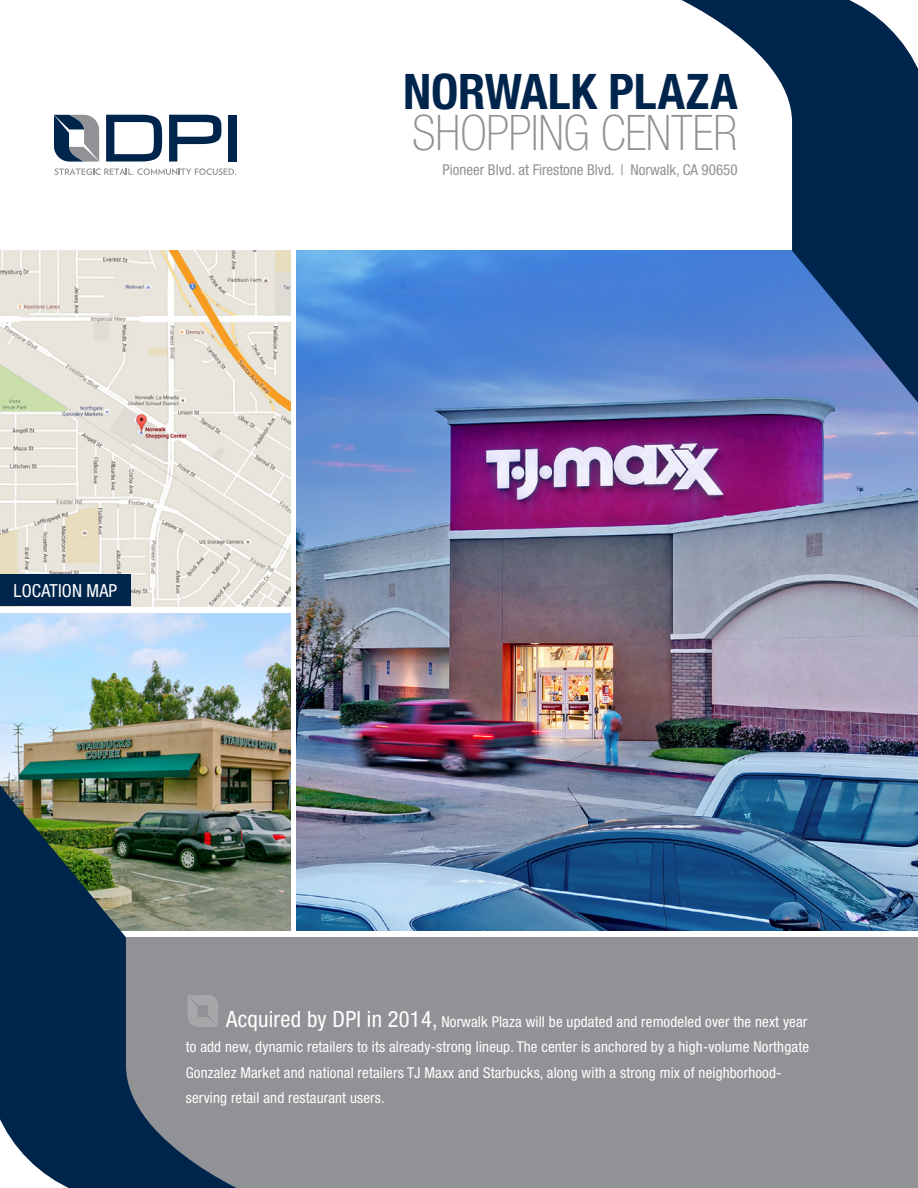
<style>
.page{position:relative;width:918px;height:1188px;background:#fff}
.page>*{position:absolute;margin:0;border:0;box-sizing:border-box;transform-origin:0 0}
.Property_Name_2{font:100 condensed 49.05px "Helvetica Neue LT Std";letter-spacing:-.005em;color:#919295}
.Property_Name_1{font:700 condensed 49.05px "Helvetica Neue LT Std";letter-spacing:-.005em;color:#00254c}
.Label{font:condensed 18px "Helvetica Neue LT Std";letter-spacing:.01em;color:#fff}
.Body_Copy{font:condensed 15px/25.5px "Helvetica Neue LT Std";letter-spacing:.01em;color:#fff}
.Property_Address{font:condensed 15px "Helvetica Neue LT Std";color:#919295}
.s1{font-size:22.5px}
</style>
<div class="page">
<img style="left:0;top:613px;width:290px;height:317px">
<img style="left:297px;top:251px;width:621px;height:679px">
<img style="left:0;top:251px;width:290px;height:355px">
<div style="left:119px;top:937px;width:799px;height:251px;background:#919295"></div>
<img style="left:0;top:769px;width:265px;height:419px">
<svg style="left:653px;top:0;width:265px;height:419px"></svg>
<div style="left:228px;top:115px;width:9px;height:47px;background:#00254c"></div>
<svg style="left:54px;top:115px;width:182px;height:60px"></svg>
<div style="left:0;top:575px;width:131px;height:31px;background:#00254c"></div>
<svg style="left:187px;top:995px;width:31px;height:32px"></svg>
<p class="Label" style="left:14px;top:580px;width:105px">LOCATION MAP</p>
<p class="Property_Name_1" style="left:403px;top:62px;width:336px">NORWALK PLAZA</p>
<p class="Property_Name_2" style="left:412px;top:105px;width:327px">SHOPPING CENTER</p>
<p class="Property_Address" style="left:443px;top:161px;width:296px">Pioneer Blvd. at Firestone Blvd. | Norwalk, CA 90650</p>
<p class="Body_Copy" style="left:186px;top:1009px;width:625px;text-indent:40px"><span class="s1">Acquired by DPI in 2014,</span> Norwalk Plaza will be updated and remodeled over the next year to add new, dynamic retailers to its already-strong lineup. The center is anchored by a high-volume Northgate Gonzalez Market and national retailers TJ Maxx and Starbucks, along with a strong mix of neighborhood&shy;serving retail and restaurant users.</p>
</div>
